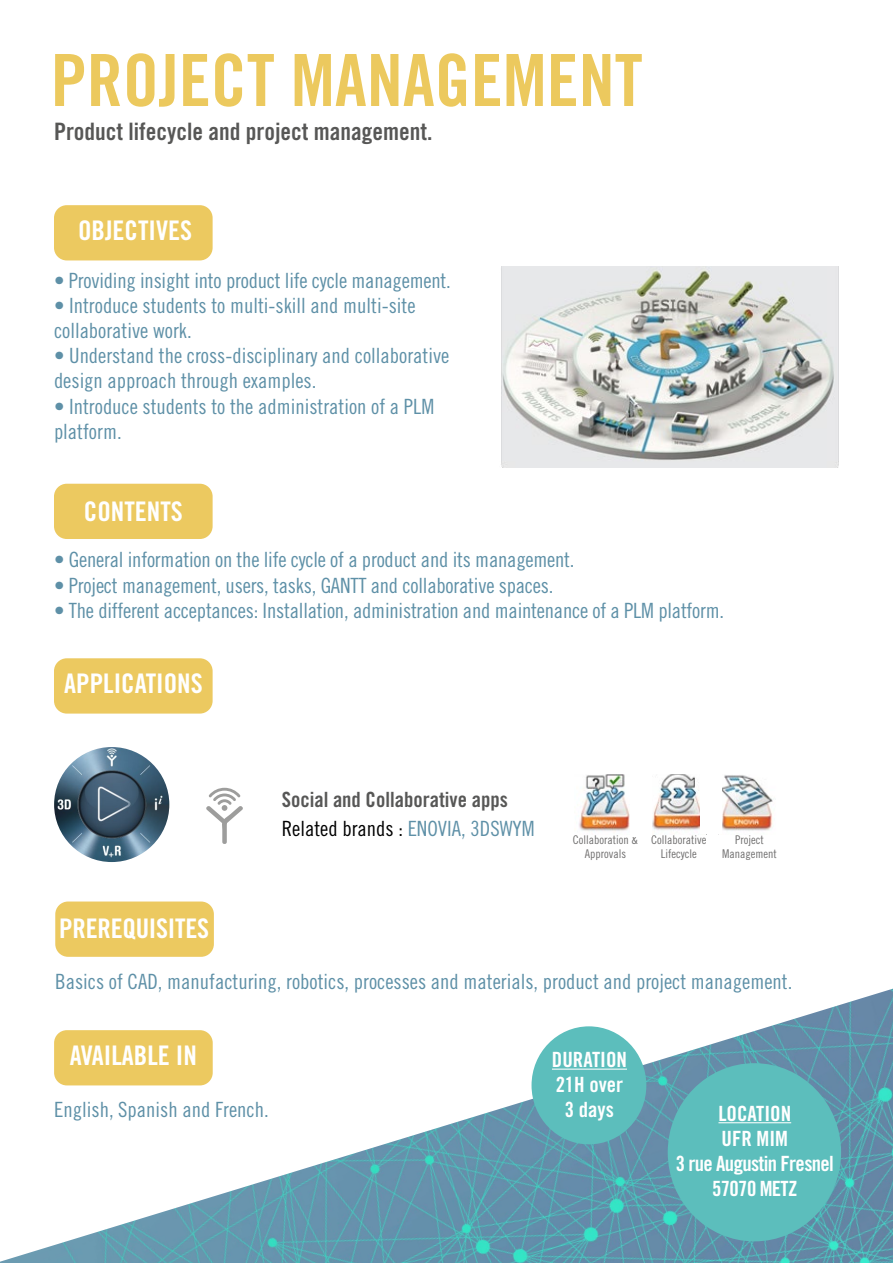
<style>
.page{position:relative;width:893px;height:1263px;background:#fff}
.page>*{position:absolute;margin:0;border:0;box-sizing:border-box;transform-origin:0 0}
.t1{font:72px "Trade Gothic LT Std Bd Cn 20";color:#ecc95e}
.t2{font:27px "Trade Gothic LT Std Bd Cn 20";color:#fff}
.t3{font:24px "Trade Gothic LT Std Bd Cn 20";color:#575756}
.t4{font:21px/25.2px "Trade Gothic LT Std Cn 18";color:#5e90a7}
.t5{font:21px/25.2px "Trade Gothic LT Std Bd Cn 20";letter-spacing:-.015em;color:#fff;text-align:center}
.t6{font:21px "Trade Gothic LT Std Cn 18";color:#000}
.t7{font:21px "Trade Gothic LT Std Bd Cn 20";color:#575756}
.t8{font:12px/14.4px "Trade Gothic LT Std Cn 18";color:#706f6f;text-align:center}
.s1{color:#5e90a7}
</style>
<div class="page">
<img style="left:0;top:988px;width:893px;height:275px">
<div style="left:531px;top:1026px;width:115px;height:118px;background:#5cbebc;border-radius:50%"></div>
<hr style="left:552px;top:1068px;width:75px;height:2px;background:#fff">
<div style="left:668px;top:1063px;width:173px;height:178px;background:#5cbebc;border-radius:50%"></div>
<hr style="left:718px;top:1122px;width:73px;height:1px;background:#fff">
<div style="left:54px;top:484px;width:159px;height:55px;background:#ecc960;border-radius:13px"></div>
<img style="left:501px;top:266px;width:338px;height:202px">
<div style="left:55px;top:901px;width:159px;height:56px;background:#ecc960;border-radius:13px"></div>
<div style="left:54px;top:1030px;width:159px;height:55px;background:#ecc960;border-radius:13px"></div>
<div style="left:54px;top:205px;width:159px;height:55px;background:#ecc960;border-radius:13px"></div>
<div style="left:54px;top:658px;width:159px;height:56px;background:#ecc960;border-radius:13px"></div>
<svg style="left:206px;top:788px;width:37px;height:56px"></svg>
<img style="left:54px;top:747px;width:115px;height:115px;border-radius:58px">
<img style="left:579px;top:774px;width:194px;height:61px">
<div style="left:630px;top:760px;width:21px;height:76px;background:#fff"></div>
<div style="left:701px;top:757px;width:21px;height:76px;background:#fff"></div>
<h1 class="t1" style="left:51px;top:37px;width:593px">PROJECT MANAGEMENT</h1>
<p class="t3" style="left:54px;top:116px;width:380px">Product lifecycle and project management.</p>
<p class="t2" style="left:78px;top:214px;width:115px">OBJECTIVES</p>
<p class="t4" style="left:54px;top:267px;width:398px">• Providing insight into product life cycle management.</p>
<p class="t4" style="left:54px;top:293px;width:363px">• Introduce students to multi-skill and multi-site collaborative work.</p>
<p class="t4" style="left:54px;top:343px;width:397px">• Understand the cross-disciplinary and collaborative design approach through examples.</p>
<p class="t4" style="left:54px;top:393px;width:382px">• Introduce students to the administration of a PLM platform.</p>
<p class="t2" style="left:84px;top:495px;width:100px">CONTENTS</p>
<p class="t4" style="left:54px;top:547px;width:522px">• General information on the life cycle of a product and its management.</p>
<p class="t4" style="left:54px;top:572px;width:501px">• Project management, users, tasks, GANTT and collaborative spaces.</p>
<p class="t4" style="left:54px;top:597px;width:672px">• The different acceptances: Installation, administration and maintenance of a PLM platform.</p>
<p class="t2" style="left:64px;top:667px;width:140px">APPLICATIONS</p>
<p class="t7" style="left:282px;top:787px;width:228px">Social and Collaborative apps</p>
<p class="t6" style="left:282px;top:816px;width:255px">Related brands : <span class="s1">ENOVIA, 3DSWYM</span></p>
<p class="t8" style="left:573px;top:832px;width:67px">Collaboration &amp;<br>Approvals</p>
<p class="t8" style="left:651px;top:832px;width:57px">Collaborative<br>Lifecycle</p>
<p class="t8" style="left:722px;top:832px;width:56px">Project<br>Management</p>
<p class="t2" style="left:59px;top:912px;width:151px">PREREQUISITES</p>
<p class="t4" style="left:55px;top:968px;width:739px">Basics of CAD, manufacturing, robotics, processes and materials, product and project management.</p>
<p class="t2" style="left:70px;top:1038px;width:128px">AVAILABLE IN</p>
<p class="t4" style="left:54px;top:1097px;width:216px">English, Spanish and French.</p>
<p class="t5" style="left:552px;top:1047px;width:77px">DURATION<br>21H over<br>3 days</p>
<p class="t5" style="left:676px;top:1100px;width:160px">LOCATION<br>UFR MIM<br>3 rue Augustin Fresnel<br>57070 METZ</p>
</div>
